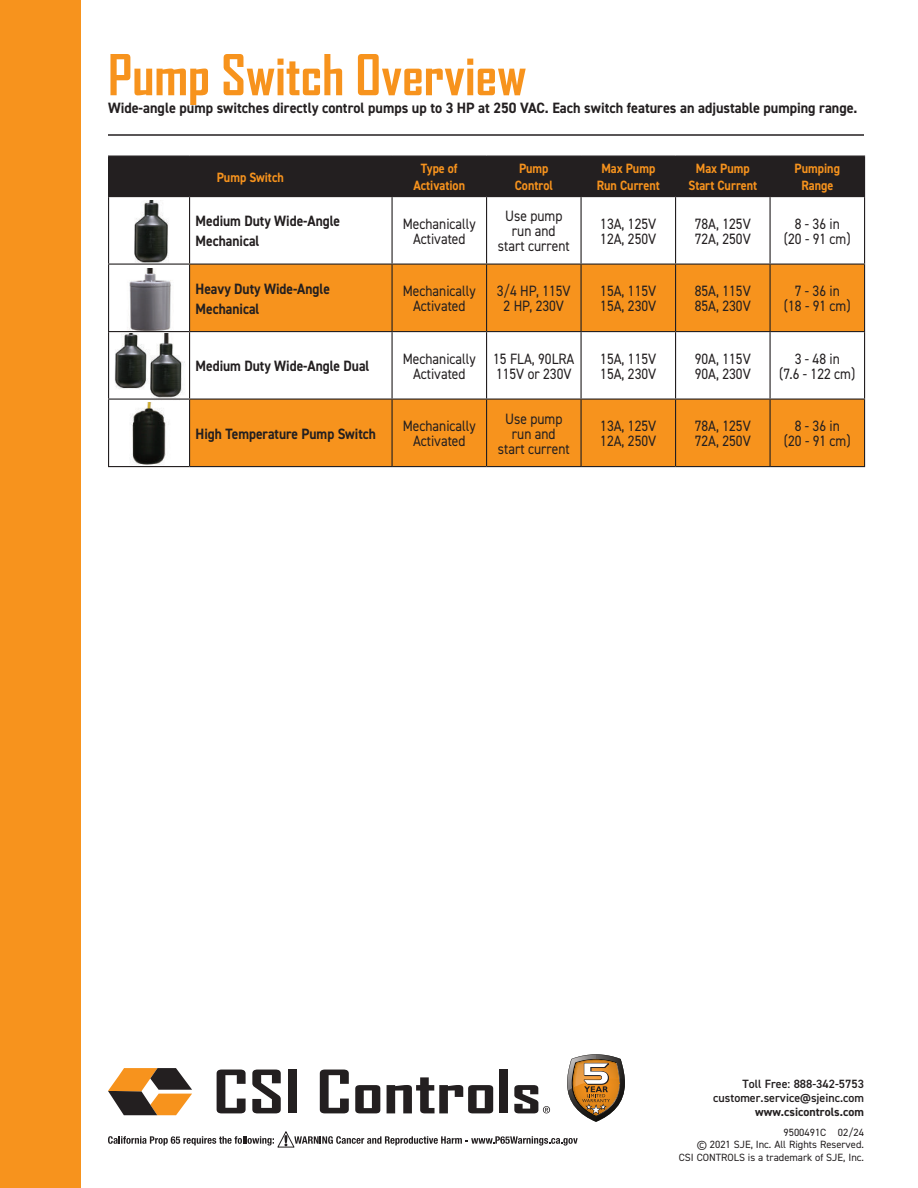
<style>
.page{position:relative;width:918px;height:1188px;background:#fff}
.page>*{position:absolute;margin:0;border:0;box-sizing:border-box;transform-origin:0 0}
.t1{font:700 54px "Agency FB";color:#f7931d}
.t2{font:15px/15px "DIN2014";color:#231f20;text-align:center;scale:.9 1}
.t3{font:700 15px/20.2px "DIN2014";color:#231f20;scale:.9 1}
.t4{font:700 15px "DIN2014";color:#231f20;scale:.95 1}
.t5{font:700 13.5px/16.2px "DIN2014";color:#f7931d;text-align:center;scale:.9 1}
.t6{font:600 12px/14.4px "DIN2014";color:#231f20;text-align:right}
.t7{font:700 12px "DIN2014";color:#231f20}
.t8{font:10.5px/12.6px "DIN2014";color:#231f20;text-align:right}
</style>
<div class="page">
<svg style="left:109px;top:266px;width:80px;height:68px"></svg>
<img style="left:116px;top:269px;width:68px;height:62px">
<img style="left:108px;top:402px;width:81px;height:66px">
<svg style="left:109px;top:334px;width:80px;height:67px"></svg>
<img style="left:110px;top:334px;width:76px;height:67px">
<svg style="left:109px;top:199px;width:80px;height:67px"></svg>
<img style="left:117px;top:201px;width:68px;height:62px">
<div style="left:0;top:0;width:81px;height:1188px;background:#f7931d"></div>
<hr style="left:108px;top:134px;width:756px;height:2px;background:#231f20">
<div style="left:109px;top:157px;width:755px;height:39px;background:#231f20"></div>
<svg style="left:190px;top:265px;width:674px;height:201px;fill:#f7931d"></svg>
<hr style="left:108px;top:156px;width:82px;height:1px;background:#231f20">
<hr style="left:108px;top:157px;width:1px;height:39px;background:#231f20">
<hr style="left:190px;top:156px;width:202px;height:1px;background:#231f20">
<hr style="left:392px;top:156px;width:95px;height:1px;background:#231f20">
<hr style="left:392px;top:157px;width:1px;height:39px;background:#231f20">
<hr style="left:487px;top:156px;width:94px;height:1px;background:#231f20">
<hr style="left:486px;top:157px;width:1px;height:39px;background:#231f20">
<hr style="left:581px;top:156px;width:95px;height:1px;background:#231f20">
<hr style="left:581px;top:157px;width:1px;height:39px;background:#231f20">
<hr style="left:676px;top:156px;width:94px;height:1px;background:#231f20">
<hr style="left:675px;top:157px;width:1px;height:39px;background:#231f20">
<hr style="left:770px;top:156px;width:95px;height:1px;background:#231f20">
<hr style="left:770px;top:157px;width:1px;height:39px;background:#231f20">
<hr style="left:864px;top:157px;width:1px;height:39px;background:#231f20">
<hr style="left:108px;top:196px;width:82px;height:1px;background:#231f20">
<hr style="left:108px;top:197px;width:1px;height:67px;background:#231f20">
<hr style="left:190px;top:196px;width:202px;height:1px;background:#231f20">
<hr style="left:189px;top:197px;width:1px;height:67px;background:#231f20">
<hr style="left:392px;top:196px;width:95px;height:1px;background:#231f20">
<hr style="left:392px;top:197px;width:1px;height:67px;background:#231f20">
<hr style="left:487px;top:196px;width:94px;height:1px;background:#231f20">
<hr style="left:486px;top:197px;width:1px;height:67px;background:#231f20">
<hr style="left:581px;top:196px;width:95px;height:1px;background:#231f20">
<hr style="left:581px;top:197px;width:1px;height:67px;background:#231f20">
<hr style="left:676px;top:196px;width:94px;height:1px;background:#231f20">
<hr style="left:675px;top:197px;width:1px;height:67px;background:#231f20">
<hr style="left:770px;top:196px;width:95px;height:1px;background:#231f20">
<hr style="left:770px;top:197px;width:1px;height:67px;background:#231f20">
<hr style="left:864px;top:197px;width:1px;height:67px;background:#231f20">
<hr style="left:108px;top:264px;width:82px;height:1px;background:#231f20">
<hr style="left:108px;top:265px;width:1px;height:66px;background:#231f20">
<hr style="left:190px;top:264px;width:202px;height:1px;background:#231f20">
<hr style="left:189px;top:265px;width:1px;height:66px;background:#231f20">
<hr style="left:392px;top:264px;width:95px;height:1px;background:#231f20">
<hr style="left:392px;top:265px;width:1px;height:66px;background:#231f20">
<hr style="left:487px;top:264px;width:94px;height:1px;background:#231f20">
<hr style="left:486px;top:265px;width:1px;height:66px;background:#231f20">
<hr style="left:581px;top:264px;width:95px;height:1px;background:#231f20">
<hr style="left:581px;top:265px;width:1px;height:66px;background:#231f20">
<hr style="left:676px;top:264px;width:94px;height:1px;background:#231f20">
<hr style="left:675px;top:265px;width:1px;height:66px;background:#231f20">
<hr style="left:770px;top:264px;width:95px;height:1px;background:#231f20">
<hr style="left:770px;top:265px;width:1px;height:66px;background:#231f20">
<hr style="left:864px;top:265px;width:1px;height:66px;background:#231f20">
<hr style="left:108px;top:331px;width:82px;height:1px;background:#231f20">
<hr style="left:108px;top:332px;width:1px;height:67px;background:#231f20">
<hr style="left:190px;top:331px;width:202px;height:1px;background:#231f20">
<hr style="left:189px;top:332px;width:1px;height:67px;background:#231f20">
<hr style="left:392px;top:331px;width:95px;height:1px;background:#231f20">
<hr style="left:392px;top:332px;width:1px;height:67px;background:#231f20">
<hr style="left:487px;top:331px;width:94px;height:1px;background:#231f20">
<hr style="left:486px;top:332px;width:1px;height:67px;background:#231f20">
<hr style="left:581px;top:331px;width:95px;height:1px;background:#231f20">
<hr style="left:581px;top:332px;width:1px;height:67px;background:#231f20">
<hr style="left:676px;top:331px;width:94px;height:1px;background:#231f20">
<hr style="left:675px;top:332px;width:1px;height:67px;background:#231f20">
<hr style="left:770px;top:331px;width:95px;height:1px;background:#231f20">
<hr style="left:770px;top:332px;width:1px;height:67px;background:#231f20">
<hr style="left:864px;top:332px;width:1px;height:67px;background:#231f20">
<hr style="left:108px;top:399px;width:82px;height:1px;background:#231f20">
<hr style="left:108px;top:400px;width:1px;height:66px;background:#231f20">
<hr style="left:190px;top:399px;width:202px;height:1px;background:#231f20">
<hr style="left:189px;top:400px;width:1px;height:66px;background:#231f20">
<hr style="left:392px;top:399px;width:95px;height:1px;background:#231f20">
<hr style="left:392px;top:400px;width:1px;height:66px;background:#231f20">
<hr style="left:487px;top:399px;width:94px;height:1px;background:#231f20">
<hr style="left:486px;top:400px;width:1px;height:66px;background:#231f20">
<hr style="left:581px;top:399px;width:95px;height:1px;background:#231f20">
<hr style="left:581px;top:400px;width:1px;height:66px;background:#231f20">
<hr style="left:676px;top:399px;width:94px;height:1px;background:#231f20">
<hr style="left:675px;top:400px;width:1px;height:66px;background:#231f20">
<hr style="left:770px;top:399px;width:95px;height:1px;background:#231f20">
<hr style="left:770px;top:400px;width:1px;height:66px;background:#231f20">
<hr style="left:864px;top:400px;width:1px;height:66px;background:#231f20">
<hr style="left:108px;top:466px;width:82px;height:1px;background:#231f20">
<hr style="left:190px;top:466px;width:202px;height:1px;background:#231f20">
<hr style="left:392px;top:466px;width:95px;height:1px;background:#231f20">
<hr style="left:487px;top:466px;width:94px;height:1px;background:#231f20">
<hr style="left:581px;top:466px;width:95px;height:1px;background:#231f20">
<hr style="left:676px;top:466px;width:94px;height:1px;background:#231f20">
<hr style="left:770px;top:466px;width:95px;height:1px;background:#231f20">
<svg style="left:217px;top:1070px;width:29px;height:43px"></svg>
<svg style="left:252px;top:1070px;width:29px;height:43px"></svg>
<div style="left:288px;top:1070px;width:9px;height:43px;background:#231f20"></div>
<svg style="left:320px;top:1070px;width:29px;height:43px"></svg>
<svg style="left:355px;top:1085px;width:25px;height:28px"></svg>
<svg style="left:387px;top:1077px;width:106px;height:36px"></svg>
<div style="left:500px;top:1070px;width:8px;height:43px;background:#231f20"></div>
<svg style="left:514px;top:1085px;width:36px;height:28px"></svg>
<svg style="left:108px;top:1068px;width:84px;height:47px"></svg>
<svg style="left:108px;top:1131px;width:470px;height:17px"></svg>
<svg style="left:567px;top:1054px;width:58px;height:68px"></svg>
<h1 class="t1" style="left:108px;top:52px;width:420px">Pump Switch Overview</h1>
<p class="t4" style="left:108px;top:103px;width:791px">Wide-angle pump switches directly control pumps up to 3 HP at 250 VAC. Each switch features an adjustable pumping range.</p>
<p class="t5" style="left:217px;top:170px;width:76px">Pump Switch</p>
<p class="t5" style="left:414px;top:162px;width:59px">Type of<br>Activation</p>
<p class="t5" style="left:515px;top:162px;width:44px">Pump<br>Control</p>
<p class="t5" style="left:597px;top:162px;width:72px">Max Pump<br>Run Current</p>
<p class="t5" style="left:688px;top:162px;width:78px">Max Pump<br>Start Current</p>
<p class="t5" style="left:795px;top:162px;width:52px">Pumping<br>Range</p>
<p class="t3" style="left:196px;top:212px;width:162px">Medium Duty Wide-Angle<br>Mechanical</p>
<p class="t2" style="left:403px;top:217px;width:83px">Mechanically<br>Activated</p>
<p class="t2" style="left:498px;top:209px;width:81px">Use pump run and start current</p>
<p class="t2" style="left:600px;top:217px;width:64px;text-align:left">13A, 125V<br>12A, 250V</p>
<p class="t2" style="left:695px;top:217px;width:64px;text-align:left">78A, 125V<br>72A, 250V</p>
<p class="t2" style="left:784px;top:217px;width:76px">8 - 36 in<br>(20 - 91 cm)</p>
<p class="t3" style="left:196px;top:280px;width:151px">Heavy Duty Wide-Angle<br>Mechanical</p>
<p class="t2" style="left:403px;top:284px;width:83px">Mechanically<br>Activated</p>
<p class="t2" style="left:497px;top:284px;width:84px">3/4 HP, 115V<br>2 HP, 230V</p>
<p class="t2" style="left:600px;top:284px;width:64px;text-align:left">15A, 115V<br>15A, 230V</p>
<p class="t2" style="left:695px;top:284px;width:64px;text-align:left">85A, 115V<br>85A, 230V</p>
<p class="t2" style="left:784px;top:284px;width:76px">7 - 36 in<br>(18 - 91 cm)</p>
<p class="t3" style="left:196px;top:357px;width:195px">Medium Duty Wide-Angle Dual</p>
<p class="t2" style="left:403px;top:352px;width:83px">Mechanically<br>Activated</p>
<p class="t2" style="left:493px;top:352px;width:92px;text-align:left">15 FLA, 90LRA<br>115V or 230V</p>
<p class="t2" style="left:600px;top:352px;width:64px;text-align:left">15A, 115V<br>15A, 230V</p>
<p class="t2" style="left:695px;top:352px;width:64px;text-align:left">90A, 115V<br>90A, 230V</p>
<p class="t2" style="left:779px;top:352px;width:86px">3 - 48 in<br>(7.6 - 122 cm)</p>
<p class="t3" style="left:196px;top:425px;width:202px">High Temperature Pump Switch</p>
<p class="t2" style="left:403px;top:419px;width:83px">Mechanically<br>Activated</p>
<p class="t2" style="left:498px;top:412px;width:81px">Use pump run and start current</p>
<p class="t2" style="left:600px;top:419px;width:64px;text-align:left">13A, 125V<br>12A, 250V</p>
<p class="t2" style="left:695px;top:419px;width:64px;text-align:left">78A, 125V<br>72A, 250V</p>
<p class="t2" style="left:784px;top:419px;width:76px">8 - 36 in<br>(20 - 91 cm)</p>
<p class="t6" style="left:713px;top:1077px;width:152px">Toll Free: 888-342-5753 customer.service@sjeinc.com</p>
<p class="t7" style="left:755px;top:1108px;width:110px">www.csicontrols.com</p>
<p class="t8" style="left:679px;top:1126px;width:187px">9500491C 02/24<br>© 2021 SJE, Inc. All Rights Reserved.<br>CSI CONTROLS is a trademark of SJE, Inc.</p>
</div>
